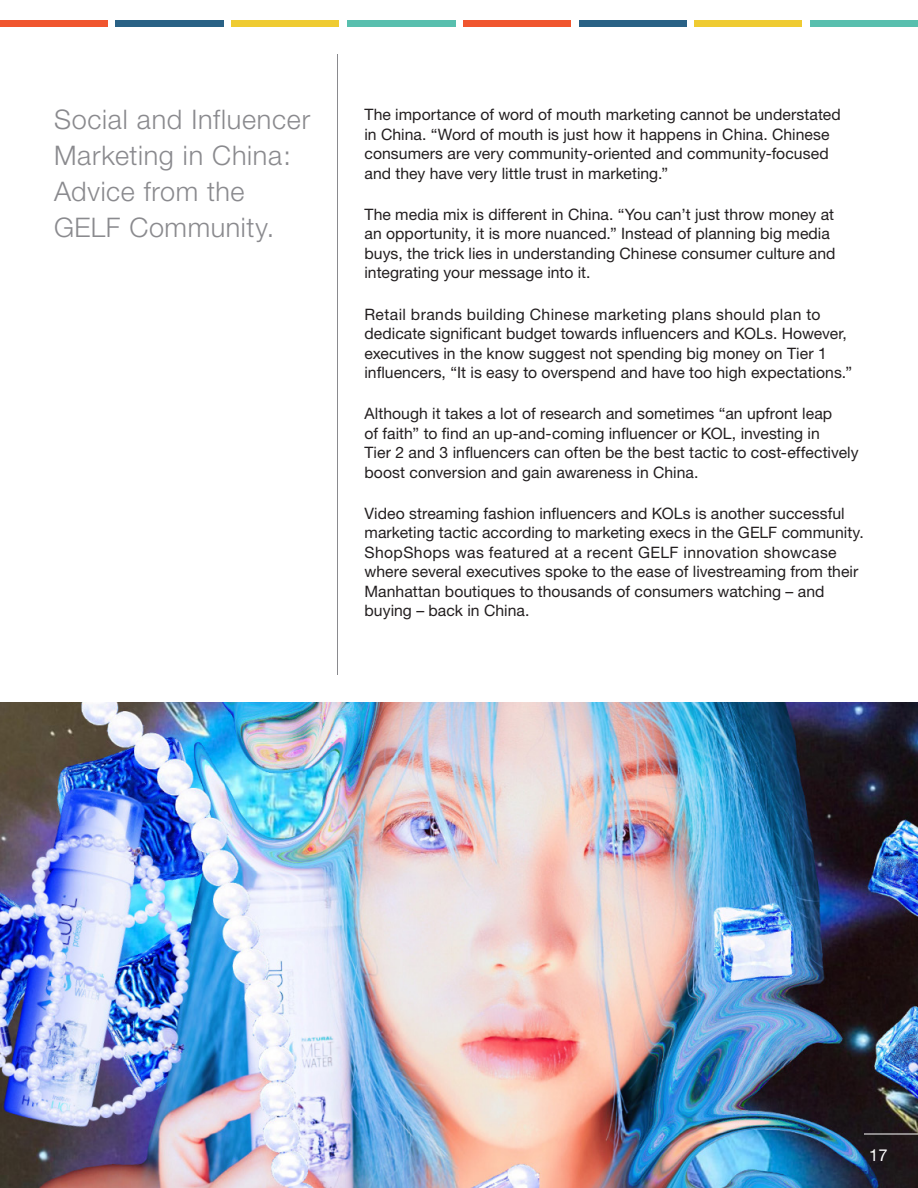
<style>
.page{position:relative;width:918px;height:1188px;background:#fff}
.page>*{position:absolute;margin:0;border:0;box-sizing:border-box;transform-origin:0 0}
.t1{font:300 27px/36px "Helvetica Neue";letter-spacing:.025em;color:#8a8a8e}
.t2{font:16.5px "Helvetica Neue";color:#fff}
.t3{font:15.75px/19.5px "Helvetica Neue";letter-spacing:.005em;color:#231f20}
</style>
<div class="page">
<img style="left:0;top:702px;width:918px;height:486px">
<div style="left:0;top:20px;width:108px;height:7px;background:#f0562f"></div>
<div style="left:116px;top:20px;width:108px;height:7px;background:#296185"></div>
<div style="left:231px;top:20px;width:108px;height:7px;background:#efcb32"></div>
<div style="left:347px;top:20px;width:108px;height:7px;background:#58bfae"></div>
<div style="left:463px;top:20px;width:108px;height:7px;background:#f0562f"></div>
<div style="left:579px;top:20px;width:108px;height:7px;background:#296185"></div>
<div style="left:694px;top:20px;width:108px;height:7px;background:#efcb32"></div>
<div style="left:810px;top:20px;width:108px;height:7px;background:#58bfae"></div>
<hr style="left:337px;top:54px;width:1px;height:621px;background:#8a8a8e">
<hr style="left:864px;top:1134px;width:54px;height:1px;background:#fff">
<h1 class="t1" style="left:54px;top:101px;width:258px">Social and Influencer<br>Marketing in China:<br>Advice from the<br>GELF Community.</h1>
<p class="t3" style="left:364px;top:105px;width:478px">The importance of word of mouth marketing cannot be understated in China. “Word of mouth is just how it happens in China. Chinese consumers are very community-oriented and community-focused and they have very little trust in marketing.”</p>
<p class="t3" style="left:364px;top:204px;width:473px">The media mix is different in China. “You can’t just throw money at an opportunity, it is more nuanced.” Instead of planning big media buys, the trick lies in understanding Chinese consumer culture and integrating your message into it.</p>
<p class="t3" style="left:364px;top:304px;width:489px">Retail brands building Chinese marketing plans should plan to dedicate significant budget towards influencers and KOLs. However, executives in the know suggest not spending big money on Tier 1 influencers, “It is easy to overspend and have too high expectations.”</p>
<p class="t3" style="left:364px;top:404px;width:496px">Although it takes a lot of research and sometimes “an upfront leap<br>of faith” to find an up-and-coming influencer or KOL, investing in<br>Tier 2 and 3 influencers can often be the best tactic to cost-effectively boost conversion and gain awareness in China.</p>
<p class="t3" style="left:364px;top:503px;width:501px">Video streaming fashion influencers and KOLs is another successful marketing tactic according to marketing execs in the GELF community.<br>ShopShops was featured at a recent GELF innovation showcase where several executives spoke to the ease of livestreaming from their Manhattan boutiques to thousands of consumers watching – and buying – back in China.</p>
<p class="t2" style="left:869px;top:1145px;width:20px">17</p>
</div>
